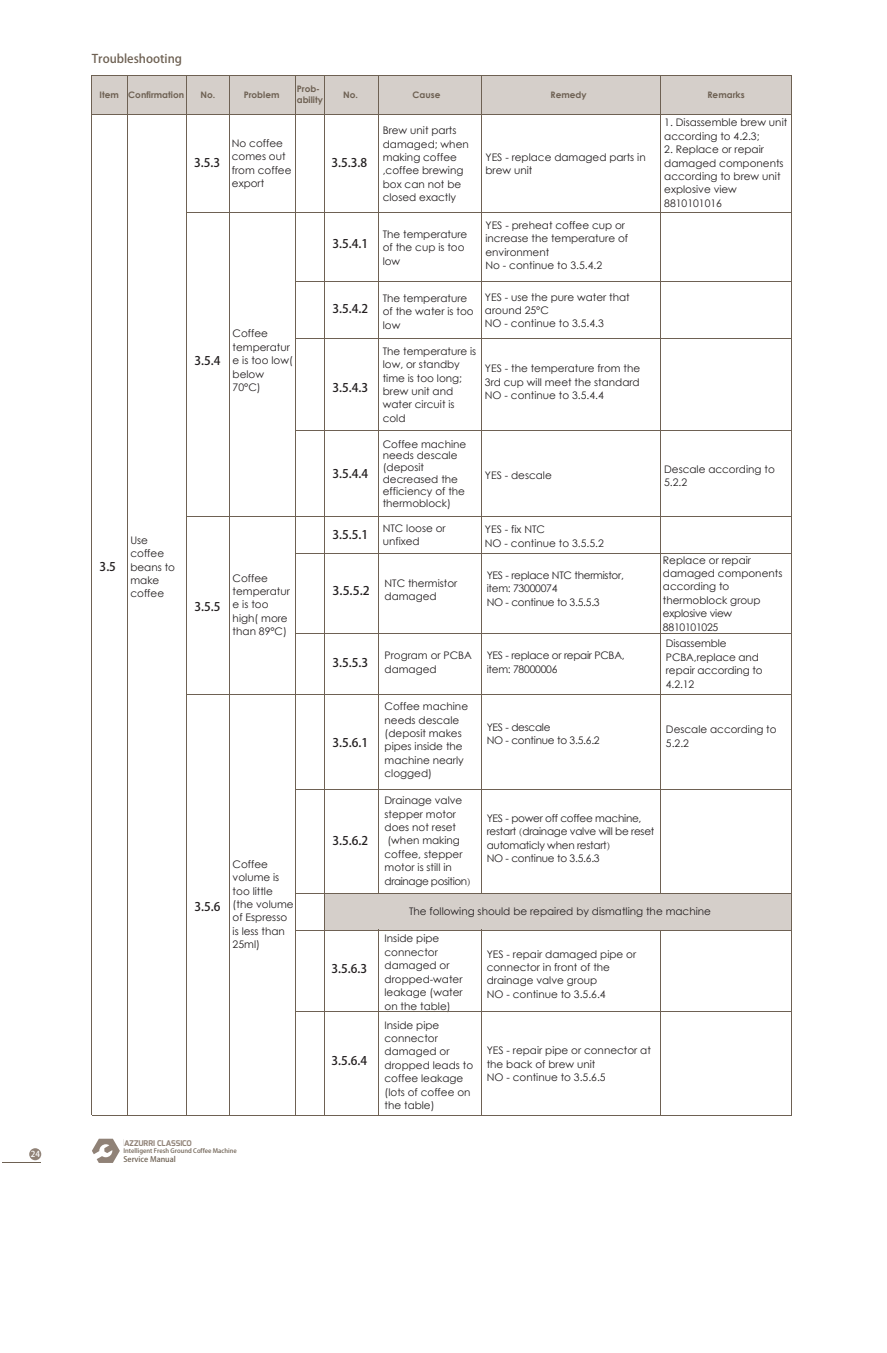
<style>
.page{position:relative;width:887px;height:1353px;background:#fff}
.page>*{position:absolute;margin:0;border:0;box-sizing:border-box;transform-origin:0 0}
.t1{font:11.9px "FZLTHJW GB1 0 GBK EUC H";color:#231f20}
.t2{font:11.9px "FZLTHJW GB1 0 GBK EUC H";color:#6e6153}
.t3{font:11.9px "FZLTHJW GB1 0 GBK EUC H";color:#231f20;scale:1.04 1}
.t4{font:10.5px/13.5px "Century Gothic";color:#231f20}
.t5{font:10.5px/13.5px "Century Gothic";letter-spacing:-.025em;color:#231f20}
.t6{font:700 8.92px/10.7px "Century Gothic";color:#6e6153}
.t7{font:8.92px "FZLTHJW GB1 0 GBK EUC H";color:#6e6153}
.t8{font:8.22px "FZLTHJW GB1 0 GBK EUC H";color:#fff}
.t9{font:700 7.88px "Exo";color:#908277}
.t10{font:7.52px "FZLTHJW GB1 0 GBK EUC H";color:#6e6153}
.t11{font:6.12px "FZLTHJW GB1 0 GBK EUC H";color:#6e6153}
.s1{font-family:"Adobe Song Std Light GBK EUC H"}
</style>
<div class="page">
<div style="left:29px;top:1148px;width:12px;height:12px;background:#908277;border-radius:50%"></div>
<hr style="left:2px;top:1162px;width:38px;height:1px;background:#6e6153">
<div style="left:325px;top:893px;width:466px;height:37px;background:#d5cfca"></div>
<div style="left:92px;top:76px;width:699px;height:38px;background:#d5cfca"></div>
<hr style="left:92px;top:75px;width:700px;height:1px;background:#6e6153">
<hr style="left:92px;top:114px;width:700px;height:1px;background:#6e6153">
<hr style="left:91px;top:76px;width:1px;height:1038px;background:#6e6153">
<hr style="left:127px;top:76px;width:1px;height:1038px;background:#6e6153">
<hr style="left:186px;top:76px;width:1px;height:1038px;background:#6e6153">
<hr style="left:229px;top:76px;width:1px;height:1038px;background:#6e6153">
<hr style="left:295px;top:76px;width:1px;height:1038px;background:#6e6153">
<hr style="left:324px;top:76px;width:1px;height:1039px;background:#6e6153">
<hr style="left:378px;top:76px;width:1px;height:816px;background:#6e6153">
<hr style="left:481px;top:76px;width:1px;height:816px;background:#6e6153">
<hr style="left:660px;top:76px;width:1px;height:816px;background:#6e6153">
<hr style="left:378px;top:929px;width:1px;height:186px;background:#6e6153">
<hr style="left:481px;top:929px;width:1px;height:186px;background:#6e6153">
<hr style="left:660px;top:930px;width:1px;height:185px;background:#6e6153">
<hr style="left:791px;top:76px;width:1px;height:1039px;background:#6e6153">
<hr style="left:187px;top:212px;width:604px;height:1px;background:#6e6153">
<hr style="left:295px;top:281px;width:496px;height:1px;background:#6e6153">
<hr style="left:186px;top:516px;width:605px;height:1px;background:#6e6153">
<hr style="left:295px;top:553px;width:496px;height:1px;background:#6e6153">
<hr style="left:186px;top:694px;width:605px;height:1px;background:#6e6153">
<hr style="left:295px;top:893px;width:496px;height:1px;background:#6e6153">
<hr style="left:295px;top:930px;width:496px;height:1px;background:#6e6153">
<hr style="left:92px;top:1115px;width:699px;height:1px;background:#6e6153">
<hr style="left:295px;top:430px;width:496px;height:1px;background:#6e6153">
<hr style="left:295px;top:633px;width:496px;height:1px;background:#6e6153">
<svg style="left:92px;top:1138px;width:28px;height:25px"></svg>
<hr style="left:295px;top:338px;width:496px;height:1px;background:#6e6153">
<hr style="left:295px;top:788px;width:496px;height:1px;background:#6e6153">
<hr style="left:295px;top:1011px;width:496px;height:1px;background:#6e6153">
<p class="t8" style="left:31px;top:1149px;width:11px">24</p>
<p class="t2" style="left:92px;top:52px;width:92px">Troubleshooting</p>
<p class="t6" style="left:297px;top:83px;width:28px">Prob&shy;ability</p>
<p class="t6" style="left:100px;top:89px;width:86px">Item Confirmation</p>
<p class="t6" style="left:200px;top:89px;width:16px">No.</p>
<p class="t6" style="left:244px;top:89px;width:37px">Problem</p>
<p class="t6" style="left:343px;top:89px;width:16px">No.</p>
<p class="t6" style="left:412px;top:89px;width:29px">Cause</p>
<p class="t6" style="left:550px;top:89px;width:38px">Remedy</p>
<p class="t6" style="left:707px;top:89px;width:39px">Remarks</p>
<p class="t1" style="left:194px;top:155px;width:27px">3.5.3</p>
<p class="t4" style="left:232px;top:136px;width:61px">No coffee comes out from coffee export</p>
<p class="t1" style="left:195px;top:354px;width:27px">3.5.4</p>
<p class="t4" style="left:233px;top:327px;width:62px">Coffee temperatur e is too low( below<br>70°C)</p>
<p class="t1" style="left:100px;top:560px;width:18px">3.5</p>
<p class="t4" style="left:130px;top:533px;width:46px">Use coffee beans to make coffee</p>
<p class="t1" style="left:195px;top:599px;width:27px">3.5.5</p>
<p class="t4" style="left:233px;top:571px;width:59px">Coffee temperatur e is too high( more than 89°C)</p>
<p class="t1" style="left:195px;top:899px;width:27px">3.5.6</p>
<p class="t4" style="left:233px;top:857px;width:62px">Coffee volume is too little (the volume of Espresso is less than<br>25ml)</p>
<p class="t7" style="left:123px;top:1137px;width:39px">KLM1601</p>
<p class="t9" style="left:124px;top:1138px;width:69px">AZZURRI CLASSICO</p>
<p class="t11" style="left:123px;top:1147px;width:115px">Intelligent Fresh Ground Coffee Machine</p>
<p class="t10" style="left:123px;top:1155px;width:54px">Service Manual</p>
<p class="t1" style="left:331px;top:155px;width:37px">3.5.3.8</p>
<p class="t1" style="left:332px;top:236px;width:37px">3.5.4.1</p>
<p class="t1" style="left:332px;top:302px;width:37px">3.5.4.2</p>
<p class="t1" style="left:332px;top:380px;width:37px">3.5.4.3</p>
<p class="t1" style="left:332px;top:466px;width:37px">3.5.4.4</p>
<p class="t1" style="left:332px;top:527px;width:37px">3.5.5.1</p>
<p class="t3" style="left:332px;top:583px;width:37px">3.5.5.2</p>
<p class="t1" style="left:332px;top:655px;width:37px">3.5.5.3</p>
<p class="t1" style="left:332px;top:735px;width:37px">3.5.6.1</p>
<p class="t1" style="left:332px;top:833px;width:37px">3.5.6.2</p>
<p class="t1" style="left:331px;top:962px;width:37px">3.5.6.3</p>
<p class="t1" style="left:331px;top:1053px;width:37px">3.5.6.4</p>
<p class="t4" style="left:383px;top:123px;width:88px">Brew unit parts damaged; when making coffee ,coffee brewing box can not be closed exactly</p>
<p class="t4" style="left:383px;top:227px;width:86px">The temperature of the cup is too low</p>
<p class="t4" style="left:485px;top:150px;width:162px">YES - replace damaged parts in brew unit</p>
<p class="t4" style="left:485px;top:218px;width:144px">YES - preheat coffee cup or increase the temperature of environment<br>No - continue to 3.5.4.2</p>
<p class="t4" style="left:664px;top:116px;width:124px">1. Disassemble brew unit according to 4.2.3;</p>
<p class="t4" style="left:664px;top:142px;width:121px">2. Replace or repair damaged components according to brew unit explosive view<br>8810101016</p>
<p class="t4" style="left:383px;top:291px;width:92px">The temperature of the water is too low</p>
<p class="t4" style="left:485px;top:290px;width:146px">YES - use the pure water that around 25°C<br>NO - continue to 3.5.4.3</p>
<p class="t4" style="left:485px;top:362px;width:157px;text-align:justify">YES - the temperature from the 3rd cup will meet the standard NO - continue to 3.5.4.4</p>
<p class="t4" style="left:383px;top:344px;width:95px">The temperature is low, or standby time is too long; brew unit and water circuit is cold</p>
<p class="t4" style="left:383px;top:437px;width:85px;line-height:11.9px">Coffee machine needs descale (deposit decreased the efficiency of the thermoblock)</p>
<p class="t4" style="left:485px;top:468px;width:68px">YES - descale</p>
<p class="t4" style="left:664px;top:462px;width:112px">Descale according to<br>5.2.2</p>
<p class="t4" style="left:383px;top:521px;width:64px">NTC loose or unfixed</p>
<p class="t4" style="left:384px;top:576px;width:74px">NTC thermistor damaged</p>
<p class="t4" style="left:384px;top:648px;width:89px">Program or PCBA damaged</p>
<p class="t4" style="left:384px;top:699px;width:85px">Coffee machine needs descale (deposit makes pipes inside the machine nearly clogged)</p>
<p class="t4" style="left:384px;top:793px;width:88px">Drainage valve stepper motor does not reset (when making coffee, stepper motor is still in drainage position<span class="s1">)</span></p>
<p class="t4" style="left:485px;top:522px;width:120px">YES - fix NTC<br>NO - continue to 3.5.5.2</p>
<p class="t5" style="left:487px;top:568px;width:139px">YES - replace NTC thermistor, item: 73000074<br>NO - continue to 3.5.5.3</p>
<p class="t5" style="left:487px;top:649px;width:139px">YES - replace or repair PCBA, item: 78000006</p>
<p class="t5" style="left:487px;top:720px;width:114px">YES - descale<br>NO - continue to 3.5.6.2</p>
<p class="t4" style="left:663px;top:553px;width:121px">Replace or repair damaged components according to thermoblock group explosive view<br>8810101025</p>
<p class="t4" style="left:666px;top:636px;width:98px">Disassemble<br>PCBA,replace and repair according to<br>4.2.12</p>
<p class="t4" style="left:666px;top:722px;width:112px">Descale according to<br>5.2.2</p>
<p class="t5" style="left:487px;top:811px;width:169px">YES - power off coffee machine, restart <span class="s1">(</span>drainage valve will be reset automaticly when restart<span class="s1">)<br></span>NO - continue to 3.5.6.3</p>
<p class="t4" style="left:409px;top:904px;width:303px">The following should be repaired by dismatling the machine</p>
<p class="t4" style="left:384px;top:931px;width:80px">Inside pipe connector damaged or dropped-water leakage (water on the table)</p>
<p class="t4" style="left:384px;top:1018px;width:90px">Inside pipe connector damaged or dropped leads to coffee leakage (lots of coffee on the table)</p>
<p class="t4" style="left:487px;top:947px;width:151px">YES - repair damaged pipe or connector in front of the drainage valve group<br>NO - continue to 3.5.6.4</p>
<p class="t4" style="left:487px;top:1043px;width:166px">YES - repair pipe or connector at the back of brew unit<br>NO - continue to 3.5.6.5</p>
</div>
